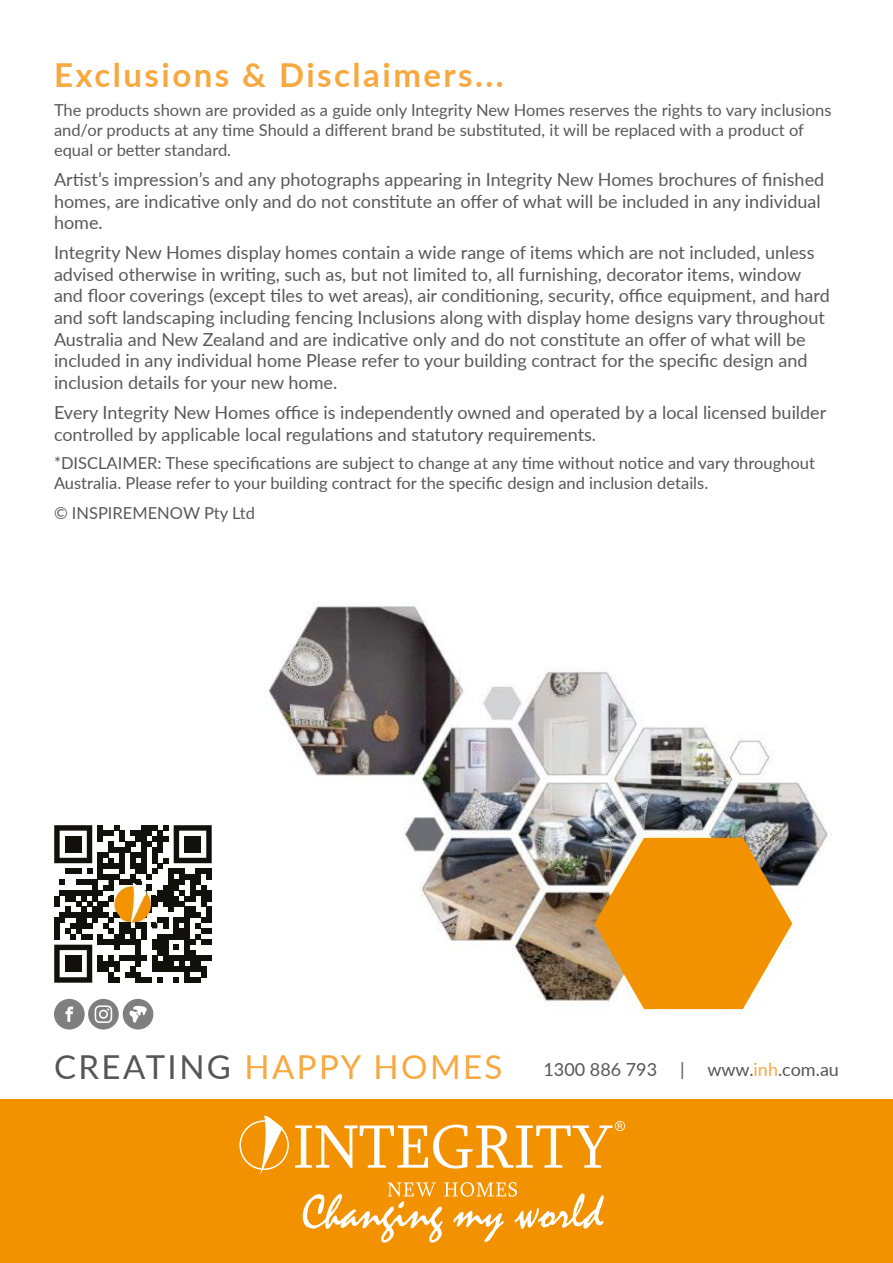
<style>
.page{position:relative;width:893px;height:1263px;background:#fff}
.page>*{position:absolute;margin:0;border:0;box-sizing:border-box;transform-origin:0 0}
.t1{font:33px "Lato";letter-spacing:.075em;color:#f7a940}
.t2{font:700 33px "Lato";letter-spacing:.075em;color:#f7a940}
.t3{font:18px/21.6px "Lato";color:#595959}
.t4{font:18px "Lato";color:#575656}
.t5{font:16.5px/19.8px "Lato";color:#595959}
.t6{font:16.5px/19.8px "Lato";color:#575656}
.s1{color:#575656}
.s2{font-size:18px;color:#575656}
.s3{color:#f7a940}
</style>
<div class="page">
<img style="left:268px;top:606px;width:560px;height:408px">
<svg style="left:595px;top:838px;width:197px;height:171px;background:#e29829"></svg>
<div style="left:0;top:1099px;width:893px;height:164px;background:#f39200"></div>
<div style="left:239px;top:1120px;width:50px;height:50px;border:2px solid #fff;border-radius:50%"></div>
<svg style="left:260px;top:1115px;width:23px;height:60px"></svg>
<svg style="left:295px;top:1121px;width:330px;height:47px"></svg>
<svg style="left:303px;top:1182px;width:301px;height:60px"></svg>
<svg style="left:54px;top:825px;width:158px;height:158px"></svg>
<div style="left:54px;top:999px;width:31px;height:30px;background:#7f7f7f;border-radius:50%"></div>
<svg style="left:65px;top:1006px;width:8px;height:16px"></svg>
<div style="left:123px;top:999px;width:30px;height:30px;background:#7f7f7f;border-radius:50%"></div>
<svg style="left:88px;top:999px;width:31px;height:30px"></svg>
<svg style="left:129px;top:1005px;width:18px;height:18px"></svg>
<h1 class="t2" style="left:54px;top:50px;width:451px">Exclusions &amp; Disclaimers...</h1>
<p class="t5" style="left:54px;top:100px;width:779px">The products shown are provided as a guide only Integrity New Homes reserves the rights to vary inclusions and/or products at any time Should a different brand be substituted, it will be replaced with a product of equal or better standard.</p>
<p class="t3" style="left:54px;top:168px;width:772px">Artist’s impression’s and any photographs appearing in Integrity New Homes brochures of finished homes, are indicative only and do not constitute an offer of what will be included in any individual home.</p>
<p class="t3" style="left:54px;top:241px;width:777px">Integrity New Homes display homes contain a wide range of items which are not included, unless advised otherwise in writing, such as, but not limited to, all furnishing, decorator items, window and floor coverings (except tiles to wet areas), air conditioning, security, office equipment, and hard and soft landscaping including fencing Inclusions along with display home designs vary throughout Australia and New Zealand and are indicative only and do not constitute an offer of what will be included in any individual home Please refer to your building contract for the specific design and inclusion details for your new home.</p>
<p class="t3" style="left:54px;top:401px;width:774px">Every Integrity New Homes office is independently owned and operated by a local licensed builder controlled by applicable local regulations and statutory requirements.</p>
<p class="t6" style="left:54px;top:452px;width:762px">*DISCLAIMER: These specifications are subject to change at any time without notice and vary throughout<br>Australia. Please refer to your building contract for the specific design and inclusion details.</p>
<p class="t5" style="left:54px;top:502px;width:203px">© INSPIREMENOW Pty Ltd</p>
<h1 class="t1" style="left:54px;top:1043px;width:605px"><span class="s1">CREATING</span> HAPPY HOMES <span class="s2">1300 886 793</span></h1>
<p class="t4" style="left:680px;top:1057px;width:6px">|</p>
<p class="t4" style="left:707px;top:1057px;width:133px">www.<span class="s3">inh</span>.com.au</p>
</div>
